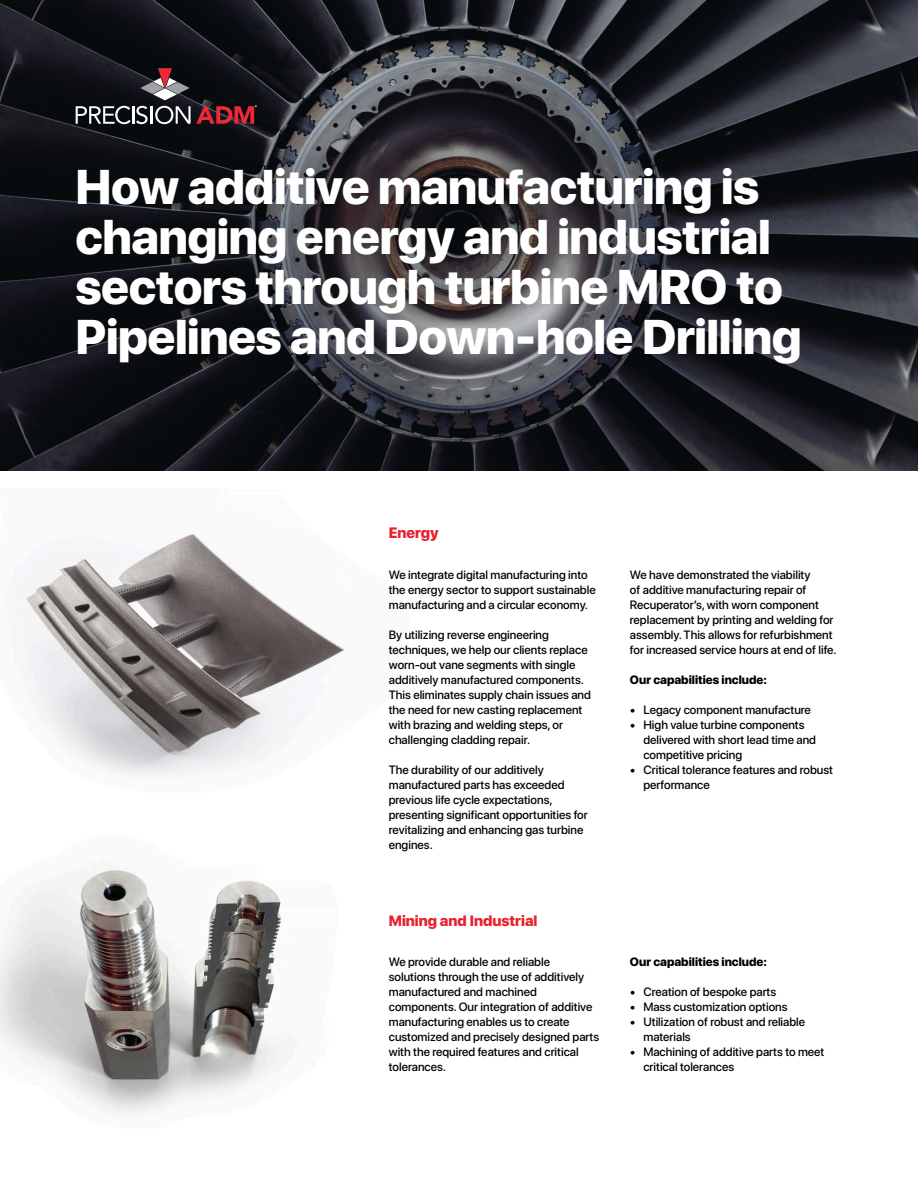
<style>
.page{position:relative;width:918px;height:1188px;background:#fff}
.page>*{position:absolute;margin:0;border:0;box-sizing:border-box;transform-origin:0 0}
.t1{font:800 48.45px/49.8px "SF Pro Display";letter-spacing:-.01em;color:#fff}
.t2{font:800 15px "SF Pro Display";color:#e8212e}
.t3{font:500 12px/15px "SF Pro Display";color:#000}
.t4{font:800 12px "SF Pro Display";color:#000}
</style>
<div class="page">
<img style="left:0;top:868px;width:282px;height:245px">
<img style="left:0;top:0;width:918px;height:470px">
<img style="left:24px;top:534px;width:321px;height:241px">
<svg style="left:76px;top:68px;width:181px;height:56px;background:#382d32"></svg>
<p class="t1" style="left:76px;top:160px;width:728px">How additive manufacturing is changing energy and industrial sectors through turbine MRO to<br>Pipelines and Down-hole Drilling</p>
<p class="t2" style="left:389px;top:522px;width:52px">Energy</p>
<p class="t3" style="left:389px;top:566px;width:208px">We integrate digital manufacturing into the energy sector to support sustainable manufacturing and a circular economy.</p>
<p class="t3" style="left:389px;top:626px;width:204px">By utilizing reverse engineering techniques, we help our clients replace worn-out vane segments with single additively manufactured components.<br>This eliminates supply chain issues and the need for new casting replacement with brazing and welding steps, or challenging cladding repair.</p>
<p class="t3" style="left:389px;top:761px;width:200px">The durability of our additively manufactured parts has exceeded previous life cycle expectations, presenting significant opportunities for revitalizing and enhancing gas turbine engines.</p>
<p class="t3" style="left:630px;top:566px;width:208px">We have demonstrated the viability<br>of additive manufacturing repair of Recuperator’s, with worn component replacement by printing and welding for assembly. This allows for refurbishment for increased service hours at end of life.</p>
<p class="t4" style="left:630px;top:671px;width:138px">Our capabilities include:</p>
<p class="t3" style="left:630px;top:701px;width:182px">• Legacy component manufacture</p>
<p class="t3" style="left:643px;top:716px;width:174px;text-indent:-14px">• High value turbine components delivered with short lead time and competitive pricing</p>
<p class="t3" style="left:643px;top:761px;width:191px;text-indent:-14px">• Critical tolerance features and robust performance</p>
<p class="t2" style="left:389px;top:910px;width:150px">Mining and Industrial</p>
<p class="t3" style="left:389px;top:954px;width:212px">We provide durable and reliable solutions through the use of additively manufactured and machined components. Our integration of additive manufacturing enables us to create customized and precisely designed parts with the required features and critical tolerances.</p>
<p class="t4" style="left:630px;top:953px;width:138px">Our capabilities include:</p>
<p class="t3" style="left:630px;top:984px;width:148px">• Creation of bespoke parts</p>
<p class="t3" style="left:630px;top:999px;width:159px">• Mass customization options</p>
<p class="t3" style="left:643px;top:1014px;width:163px;text-indent:-14px">• Utilization of robust and reliable materials</p>
<p class="t3" style="left:643px;top:1044px;width:182px;text-indent:-14px">• Machining of additive parts to meet critical tolerances</p>
</div>
